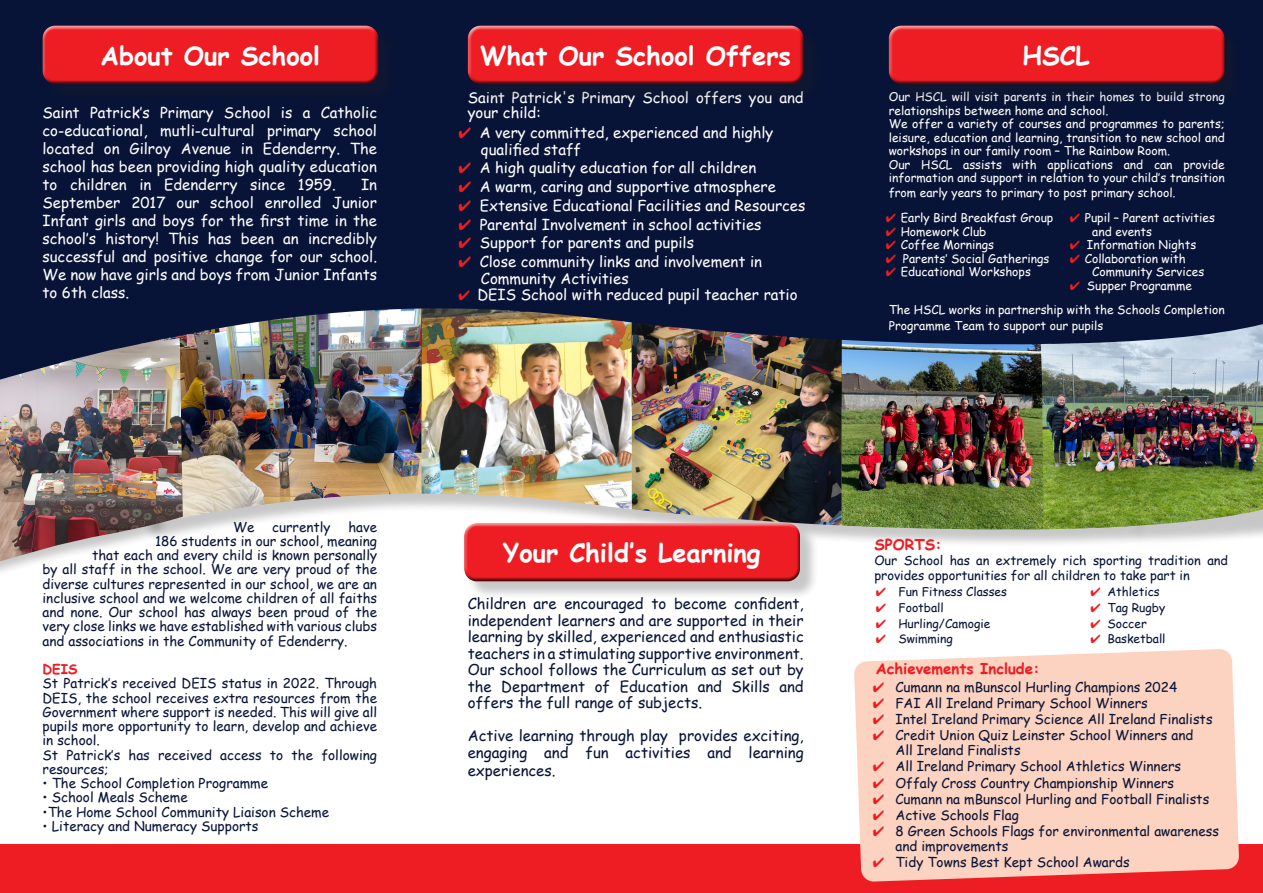
<style>
.page{position:relative;width:1263px;height:893px;background:#fff}
.page>*{position:absolute;margin:0;border:0;box-sizing:border-box;transform-origin:0 0}
.t1{font:700 25.5px "Comic Sans MS";color:#fff}
.t2{font:15px/18px "Comic Sans MS";color:#fff}
.t3{font:15px/16.5px "Comic Sans MS";color:#081437;text-align:justify}
.t4{font:700 15px "Comic Sans MS";color:#ee1d23}
.t5{font:13.5px/14.2px "Comic Sans MS";color:#081437}
.t6{font:700 13.5px "Comic Sans MS";color:#ee1d23}
.t7{font:12.75px/15.3px "Comic Sans MS";color:#081437}
.t8{font:12px/13.5px "Comic Sans MS";color:#fff}
.t9{font:12px "Comic Sans MS";color:#081437}
.s1{color:#ee1d23}
.s2{font-size:13.5px;color:#081437}
</style>
<div class="page">
<div style="left:0;top:844px;width:1263px;height:49px;background:#ee1d23"></div>
<svg style="left:854px;top:649px;width:385px;height:233px;background:#fbcebe"></svg>
<div style="left:0;top:0;width:1263px;height:406px;background:#081437"></div>
<div style="left:45px;top:28px;width:352px;height:75px;background:#0b1533"></div>
<div style="left:41px;top:24px;width:339px;height:55px;background:#fff;opacity:.75"></div>
<div style="left:41px;top:29px;width:339px;height:57px;background:#231f20;opacity:.75"></div>
<div style="left:466px;top:24px;width:339px;height:55px;background:#fff;opacity:.75"></div>
<div style="left:466px;top:29px;width:342px;height:57px;background:#231f20;opacity:.75"></div>
<img style="left:189px;top:308px;width:233px;height:215px">
<img style="left:650px;top:325px;width:192px;height:200px">
<div style="left:844px;top:343px;width:303px;height:205px;background:#231f20;opacity:.25"></div>
<img style="left:842px;top:340px;width:176px;height:190px">
<div style="left:891px;top:28px;width:353px;height:75px;background:#0b1533"></div>
<div style="left:887px;top:24px;width:339px;height:55px;background:#fff;opacity:.75"></div>
<div style="left:887px;top:29px;width:339px;height:57px;background:#231f20;opacity:.75"></div>
<div style="left:466px;top:525px;width:353px;height:75px;background:#231f20;opacity:.25"></div>
<div style="left:462px;top:522px;width:339px;height:55px;background:#fff;opacity:.75"></div>
<div style="left:462px;top:527px;width:339px;height:56px;background:#231f20;opacity:.75"></div>
<div style="left:424px;top:311px;width:226px;height:216px;background:#231f20;opacity:.25"></div>
<img style="left:422px;top:308px;width:210px;height:201px">
<div style="left:1107px;top:322px;width:156px;height:224px;background:#231f20;opacity:.25"></div>
<img style="left:1018px;top:324px;width:245px;height:206px">
<img style="left:0;top:334px;width:194px;height:227px">
<h1 class="t1" style="left:100px;top:37px;width:221px">About Our School</h1>
<p class="t2" style="left:43px;top:104px;width:336px;text-align:justify">Saint Patrick’s Primary School is a Catholic co-educational, mutli-cultural primary school located on Gilroy Avenue in Edenderry. The school has been providing high quality education to children in Edenderry since 1959.</p>
<p class="t2" style="left:43px;top:176px;width:336px;text-align:justify;text-indent:318px">In September 2017 our school enrolled Junior Infant girls and boys for the first time in the school’s history! This has been an incredibly successful and positive change for our school.<br>We now have girls and boys from Junior Infants to 6th class.</p>
<p class="t5" style="left:233px;top:519px;width:23px">We</p>
<p class="t5" style="left:272px;top:519px;width:60px">currently</p>
<p class="t5" style="left:348px;top:519px;width:30px">have</p>
<p class="t5" style="left:155px;top:533px;width:223px">186 students in our school, meaning</p>
<p class="t5" style="left:92px;top:548px;width:287px">that each and every child is known personally</p>
<p class="t5" style="left:43px;top:562px;width:336px">by all staff in the school. We are very proud of the</p>
<p class="t5" style="left:43px;top:576px;width:336px">diverse cultures represented in our school, we are an</p>
<p class="t5" style="left:43px;top:590px;width:336px">inclusive school and we welcome children of all faiths</p>
<p class="t5" style="left:43px;top:605px;width:336px">and none. Our school has always been proud of the</p>
<p class="t5" style="left:43px;top:619px;width:336px">very close links we have established with various clubs</p>
<p class="t5" style="left:43px;top:633px;width:307px">and associations in the Community of Edenderry.</p>
<p class="t6" style="left:43px;top:659px;width:36px">DEIS</p>
<p class="t5" style="left:43px;top:676px;width:336px;text-align:justify">St Patrick’s received DEIS status in 2022. Through DEIS, the school receives extra resources from the Government where support is needed. This will give all pupils more opportunity to learn, develop and achieve in school.</p>
<p class="t5" style="left:43px;top:747px;width:336px">St Patrick’s has received access to the following resources;</p>
<p class="t5" style="left:43px;top:776px;width:227px">• The School Completion Programme</p>
<p class="t5" style="left:43px;top:790px;width:147px">• School Meals Scheme</p>
<p class="t5" style="left:43px;top:804px;width:288px">•The Home School Community Liaison Scheme</p>
<p class="t5" style="left:43px;top:818px;width:217px">• Literacy and Numeracy Supports</p>
<h1 class="t1" style="left:480px;top:37px;width:312px">What Our School Offers</h1>
<p class="t2" style="left:468px;top:90px;width:337px;line-height:15px">Saint Patrick's Primary School offers you and your child:</p>
<p class="t2" style="left:481px;top:124px;width:294px;line-height:16.5px;text-indent:-22px"><span class="s1">✔</span> A very committed, experienced and highly qualified staff</p>
<p class="t2" style="left:458px;top:158px;width:299px"><span class="s1">✔</span> A high quality education for all children</p>
<p class="t2" style="left:458px;top:177px;width:319px"><span class="s1">✔</span> A warm, caring and supportive atmosphere</p>
<p class="t2" style="left:458px;top:196px;width:349px"><span class="s1">✔</span> Extensive Educational Facilities and Resources</p>
<p class="t2" style="left:458px;top:215px;width:305px"><span class="s1">✔</span> Parental Involvement in school activities</p>
<p class="t2" style="left:458px;top:233px;width:237px"><span class="s1">✔</span> Support for parents and pupils</p>
<p class="t2" style="left:481px;top:253px;width:283px;line-height:16.5px;text-indent:-22px"><span class="s1">✔</span> Close community links and involvement in<br>Community Activities</p>
<p class="t2" style="left:458px;top:285px;width:348px"><span class="s1">✔</span> DEIS School with reduced pupil teacher ratio<span class="s2">I</span></p>
<h1 class="t1" style="left:1022px;top:37px;width:69px">HSCL</h1>
<p class="t8" style="left:889px;top:90px;width:337px">Our HSCL will visit parents in their homes to build strong relationships between home and school.</p>
<p class="t8" style="left:889px;top:117px;width:337px;text-align:justify">We offer a variety of courses and programmes to parents; leisure, education and learning, transition to new school and workshops in our family room – The Rainbow Room.</p>
<p class="t8" style="left:889px;top:157px;width:337px">Our HSCL assists with applications and can provide information and support in relation to your child’s transition</p>
<p class="t8" style="left:889px;top:186px;width:288px">from early years to primary to post primary school.</p>
<p class="t8" style="left:886px;top:211px;width:169px"><span class="s1">✔</span> Early Bird Breakfast Group</p>
<p class="t8" style="left:886px;top:224px;width:102px"><span class="s1">✔</span> Homework Club</p>
<p class="t8" style="left:886px;top:238px;width:110px"><span class="s1">✔</span> Coffee Mornings</p>
<p class="t8" style="left:886px;top:251px;width:165px"><span class="s1">✔</span> Parents’ Social Gatherings</p>
<p class="t8" style="left:886px;top:265px;width:147px"><span class="s1">✔</span> Educational Workshops</p>
<p class="t8" style="left:1092px;top:211px;width:124px;text-indent:-22px"><span class="s1">✔</span> Pupil – Parent activities and events</p>
<p class="t8" style="left:1070px;top:238px;width:128px"><span class="s1">✔</span> Information Nights</p>
<p class="t8" style="left:1092px;top:251px;width:113px;text-indent:-22px"><span class="s1">✔</span> Collaboration with<br>Community Services</p>
<p class="t8" style="left:1070px;top:278px;width:124px"><span class="s1">✔</span> Supper Programme</p>
<p class="t8" style="left:889px;top:301px;width:337px;line-height:16.5px">The HSCL works in partnership with the Schools Completion<br>Programme Team to support our pupils</p>
<h1 class="t1" style="left:503px;top:534px;width:259px">Your Child’s Learning</h1>
<p class="t3" style="left:468px;top:595px;width:337px">Children are encouraged to become confident, independent learners and are supported in their learning by skilled, experienced and enthusiastic teachers in a stimulating supportive environment.<br>Our school follows the Curriculum as set out by the Department of Education and Skills and offers the full range of subjects.</p>
<p class="t3" style="left:468px;top:727px;width:337px">Active learning through play provides exciting, engaging and fun activities and learning</p>
<p class="t3" style="left:468px;top:762px;width:89px">experiences.</p>
<p class="t4" style="left:874px;top:533px;width:69px">SPORTS:</p>
<p class="t7" style="left:874px;top:552px;width:355px">Our School has an extremely rich sporting tradition and provides opportunities for all children to take part in</p>
<p class="t9" style="left:876px;top:583px;width:133px"><span class="s1">✔</span> Fun Fitness Classes</p>
<p class="t9" style="left:1090px;top:583px;width:71px"><span class="s1">✔</span> Athletics</p>
<p class="t9" style="left:876px;top:598px;width:69px"><span class="s1">✔</span> Football</p>
<p class="t9" style="left:1090px;top:598px;width:76px"><span class="s1">✔</span> Tag Rugby</p>
<p class="t9" style="left:876px;top:614px;width:116px"><span class="s1">✔</span> Hurling/Camogie</p>
<p class="t9" style="left:1090px;top:614px;width:58px"><span class="s1">✔</span> Soccer</p>
<p class="t9" style="left:876px;top:630px;width:79px"><span class="s1">✔</span> Swimming</p>
<p class="t9" style="left:1090px;top:630px;width:77px"><span class="s1">✔</span> Basketball</p>
<p class="t4" style="left:876px;top:657px;width:165px">Achievements Include:</p>
<p class="t5" style="left:873px;top:679px;width:306px"><span class="s1">✔</span> Cumann na mBunscol Hurling Champions 2024</p>
<p class="t5" style="left:873px;top:695px;width:276px"><span class="s1">✔</span> FAI All Ireland Primary School Winners</p>
<p class="t5" style="left:873px;top:712px;width:341px"><span class="s1">✔</span> Intel Ireland Primary Science All Ireland Finalists</p>
<p class="t5" style="left:895px;top:727px;width:299px;line-height:15px;text-indent:-22px"><span class="s1">✔</span> Credit Union Quiz Leinster School Winners and<br>All Ireland Finalists</p>
<p class="t5" style="left:873px;top:759px;width:310px"><span class="s1">✔</span> All Ireland Primary School Athletics Winners</p>
<p class="t5" style="left:873px;top:775px;width:303px"><span class="s1">✔</span> Offaly Cross Country Championship Winners</p>
<p class="t5" style="left:873px;top:791px;width:338px"><span class="s1">✔</span> Cumann na mBunscol Hurling and Football Finalists</p>
<p class="t5" style="left:873px;top:808px;width:148px"><span class="s1">✔</span> Active Schools Flag</p>
<p class="t5" style="left:895px;top:823px;width:325px;line-height:15px;text-indent:-22px"><span class="s1">✔</span> 8 Green Schools Flags for environmental awareness and improvements</p>
<p class="t5" style="left:873px;top:855px;width:258px"><span class="s1">✔</span> Tidy Towns Best Kept School Awards</p>
</div>
